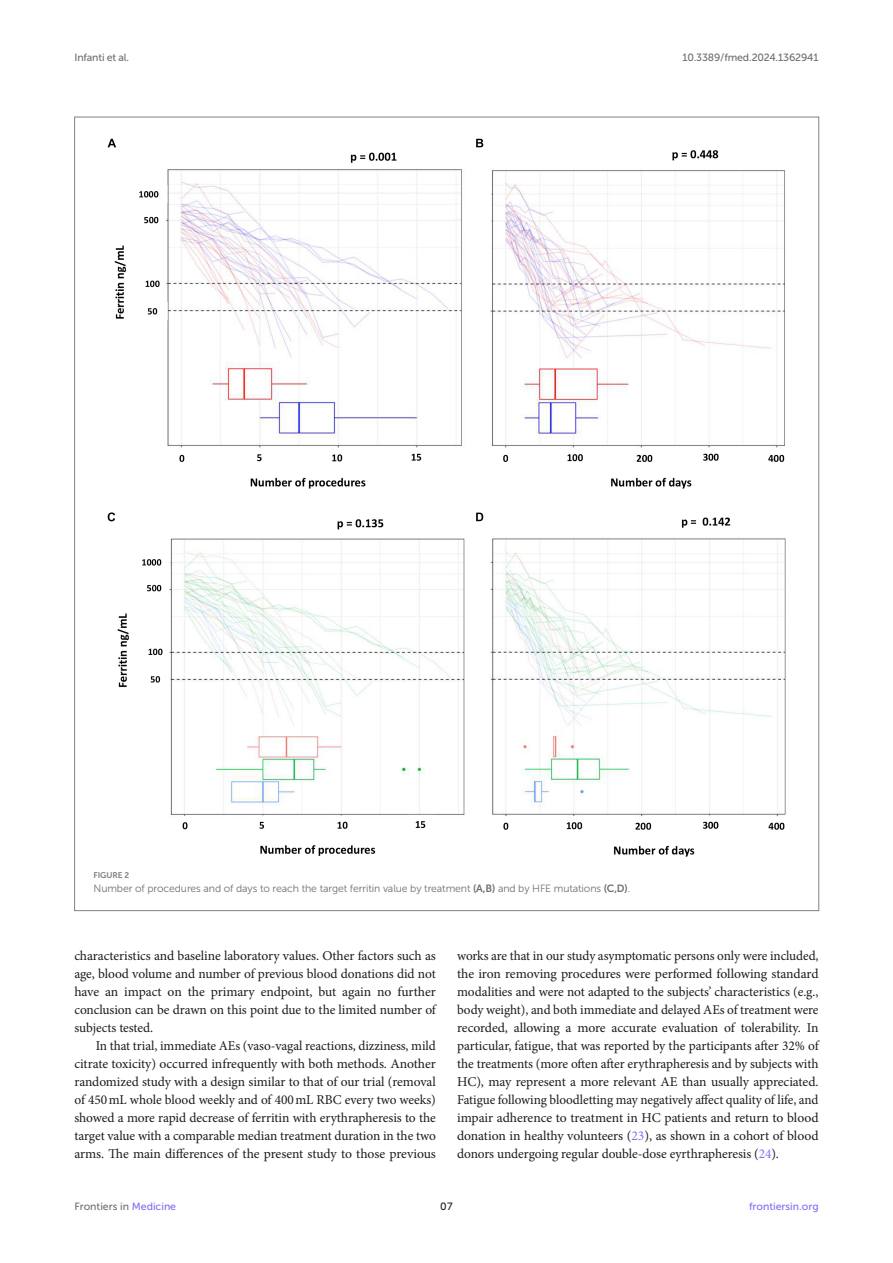
<style>
.page{position:relative;width:893px;height:1263px;background:#fff}
.page>*{position:absolute;margin:0;border:0;box-sizing:border-box;transform-origin:0 0}
.TEXT{font:13.5px/18px "Minion Pro";letter-spacing:-.005em;color:#1b1c1b;text-align:justify}
.FIG_LEG{font:10.5px "Museo Sans 300";letter-spacing:-.01em;color:#706f70}
.t1{font:10.5px "Museo Sans 500";letter-spacing:-.015em;color:#706f70}
.t2{font:10.5px "Museo Sans 500";color:#856df0}
.t3{font:10.5px "Museo Sans 500";color:#1b1c1b}
.FIG_HD{font:8.25px "Museo Sans 700";letter-spacing:-.01em;color:#7e7f7f}
.s1{font-family:"Museo Sans 700"}
.s2{color:#856df0}
</style>
<div class="page">
<img style="left:107px;top:138px;width:679px;height:719px">
<p class="t1" style="left:74px;top:51px;width:56px">Infanti et al.</p>
<p class="t1" style="left:682px;top:51px;width:138px">10.3389/fmed.2024.1362941</p>
<p class="FIG_HD" style="left:94px;top:871px;width:37px">FIGURE 2</p>
<p class="FIG_LEG" style="left:94px;top:882px;width:538px">Number of procedures and of days to reach the target ferritin value by treatment <span class="s1">(A,B)</span> and by HFE mutations <span class="s1">(C,D)</span>.</p>
<p class="TEXT" style="left:74px;top:947px;width:363px">characteristics and baseline laboratory values. Other factors such as age, blood volume and number of previous blood donations did not have an impact on the primary endpoint, but again no further conclusion can be drawn on this point due to the limited number of subjects tested.</p>
<p class="TEXT" style="left:74px;top:1037px;width:363px;text-indent:21px">In that trial, immediate AEs (vaso-vagal reactions, dizziness, mild citrate toxicity) occurred infrequently with both methods. Another randomized study with a design similar to that of our trial (removal of 450mL whole blood weekly and of 400mL RBC every two weeks) showed a more rapid decrease of ferritin with erythrapheresis to the target value with a comparable median treatment duration in the two arms. The main differences of the present study to those previous</p>
<p class="TEXT" style="left:457px;top:947px;width:363px">works are that in our study asymptomatic persons only were included, the iron removing procedures were performed following standard modalities and were not adapted to the subjects’ characteristics (e.g., body weight), and both immediate and delayed AEs of treatment were recorded, allowing a more accurate evaluation of tolerability. In particular, fatigue, that was reported by the participants after 32% of the treatments (more often after erythrapheresis and by subjects with HC), may represent a more relevant AE than usually appreciated.<br>Fatigue following bloodletting may negatively affect quality of life, and impair adherence to treatment in HC patients and return to blood donation in healthy volunteers (<span class="s2">23</span>), as shown in a cohort of blood donors undergoing regular double-dose eyrthrapheresis (<span class="s2">24</span>).</p>
<p class="t1" style="left:74px;top:1200px;width:103px">Frontiers in <span class="s2">Medicine</span></p>
<p class="t3" style="left:440px;top:1200px;width:14px">07</p>
<p class="t2" style="left:749px;top:1200px;width:71px">frontiersin.org</p>
</div>
